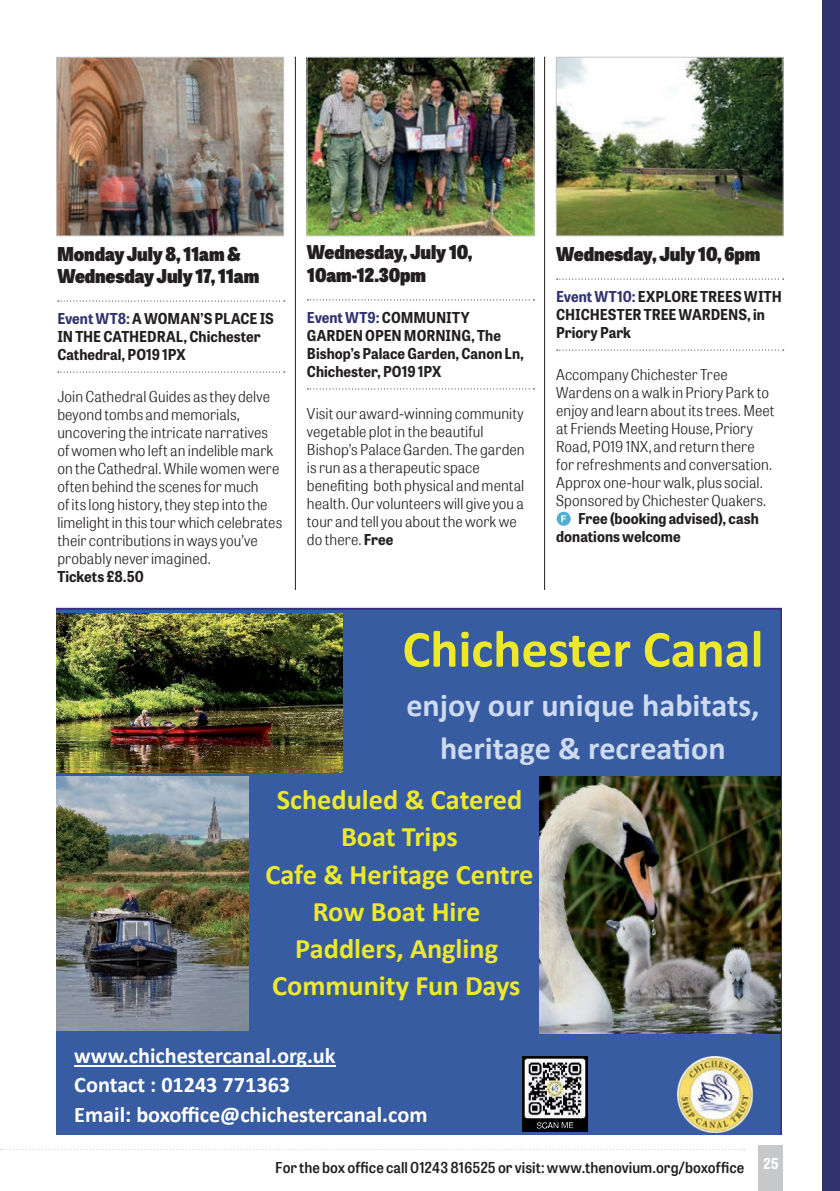
<style>
.page{position:relative;width:840px;height:1191px;background:#fff}
.page>*{position:absolute;margin:0;border:0;box-sizing:border-box;transform-origin:0 0}
.t1{font:700 52.4px "Calibri";color:#ede92a}
.t2{font:700 32.2px/42.6px "Calibri";color:#cddaef;text-align:center}
.t3{font:700 28.4px/37.2px "Calibri";color:#ede92a;text-align:center}
.t4{font:700 22.2px/29.2px "Calibri";letter-spacing:-.005em;color:#fff}
.t5{font:22.2px "Calibri";color:#231f20}
.t6{font:800 19px/22.8px "Tablet Gothic Narrow";letter-spacing:-.005em;color:#231f20}
.t7{font:300 15px/18px "Tablet Gothic Narrow W02";letter-spacing:.005em;color:#231f20}
.t8{font:700 15px/18px "Tablet Gothic Narrow";color:#231f20}
.t9{font:600 15px "Tablet Gothic Narrow W02";letter-spacing:.005em;color:#231f20}
.t10{font:700 15px "Tablet Gothic Narrow";color:#fff}
.s1{color:#31336e}
.s2{font-family:"Tablet Gothic Narrow";font-weight:700}
</style>
<div class="page">
<div style="left:758px;top:1145px;width:24px;height:46px;background:#c7c8ca"></div>
<svg style="left:0;top:1149px;width:744px;height:1px"></svg>
<hr style="left:544px;top:57px;width:1px;height:1077px;background:#231f20">
<hr style="left:295px;top:57px;width:1px;height:1077px;background:#231f20">
<div style="left:57px;top:590px;width:725px;height:544px;background:#fff"></div>
<div style="left:822px;top:0;width:17px;height:1191px;background:#31336e"></div>
<svg style="left:58px;top:300px;width:227px;height:1px"></svg>
<svg style="left:58px;top:371px;width:227px;height:1px"></svg>
<img style="left:58px;top:59px;width:224px;height:175px">
<div style="left:56px;top:57px;width:228px;height:179px;border:1px solid #c7c8ca"></div>
<svg style="left:307px;top:299px;width:227px;height:1px"></svg>
<svg style="left:307px;top:388px;width:227px;height:1px"></svg>
<img style="left:308px;top:59px;width:224px;height:175px">
<div style="left:306px;top:57px;width:228px;height:179px;border:1px solid #c7c8ca"></div>
<img style="left:557px;top:59px;width:224px;height:175px">
<div style="left:555px;top:57px;width:228px;height:179px;border:1px solid #c7c8ca"></div>
<svg style="left:556px;top:278px;width:227px;height:1px"></svg>
<svg style="left:556px;top:349px;width:227px;height:1px"></svg>
<div style="left:56px;top:608px;width:725px;height:526px;background:#375ca1"></div>
<hr style="left:74px;top:1065px;width:261px;height:2px;background:#fff">
<img style="left:522px;top:1056px;width:65px;height:76px">
<img style="left:677px;top:1056px;width:75px;height:76px">
<img style="left:56px;top:776px;width:193px;height:255px">
<img style="left:539px;top:776px;width:241px;height:258px">
<img style="left:56px;top:613px;width:286px;height:159px">
<p class="t6" style="left:307px;top:240px;width:167px">Wednesday, July 10,<br>10am-12.30pm</p>
<p class="t8" style="left:307px;top:308px;width:218px"><span class="s1">Event WT9:</span> COMMUNITY<br>GARDEN OPEN MORNING, The<br>Bishop’s Palace Garden, Canon Ln,<br>Chichester, PO19 1PX</p>
<p class="t7" style="left:307px;top:404px;width:219px">Visit our award-winning community vegetable plot in the beautiful<br>Bishop’s Palace Garden. The garden is run as a therapeutic space benefiting both physical and mental health. Our volunteers will give you a tour and tell you about the work we do there. <span class="s2">Free</span></p>
<p class="t6" style="left:57px;top:241px;width:203px">Monday July 8, 11am &amp;<br>Wednesday July 17, 11am</p>
<p class="t8" style="left:57px;top:309px;width:218px"><span class="s1">Event WT8:</span> A WOMAN’S PLACE IS<br>IN THE CATHEDRAL, Chichester<br>Cathedral, PO19 1PX</p>
<p class="t7" style="left:57px;top:388px;width:226px">Join Cathedral Guides as they delve beyond tombs and memorials, uncovering the intricate narratives of women who left an indelible mark on the Cathedral. While women were often behind the scenes for much<br>of its long history, they step into the limelight in this tour which celebrates their contributions in ways you’ve probably never imagined.</p>
<p class="t8" style="left:57px;top:567px;width:88px">Tickets £8.50</p>
<h3 class="t5" style="left:13px;top:539px;width:350px">LANDSCAPE Half Page 128mm x 93mm</h3>
<p class="t6" style="left:556px;top:242px;width:206px">Wednesday, July 10, 6pm</p>
<p class="t8" style="left:556px;top:287px;width:227px"><span class="s1">Event WT10:</span> EXPLORE TREES WITH<br>CHICHESTER TREE WARDENS, in<br>Priory Park</p>
<p class="t7" style="left:556px;top:366px;width:220px">Accompany Chichester Tree Wardens on a walk in Priory Park to enjoy and learn about its trees. Meet at Friends Meeting House, Priory Road, PO19 1NX, and return there for refreshments and conversation.<br>Approx one-hour walk, plus social.<br>Sponsored by Chichester Quakers.</p>
<p class="t8" style="left:556px;top:509px;width:204px;text-indent:22px">Free (booking advised), cash donations welcome</p>
<h1 class="t1" style="left:402px;top:612px;width:362px">Chichester Canal</h1>
<h2 class="t2" style="left:406px;top:684px;width:354px">enjoy our unique habitats, heritage &amp; recreation</h2>
<h3 class="t3" style="left:265px;top:780px;width:269px">Scheduled &amp; Catered<br>Boat Trips<br>Cafe &amp; Heritage Centre<br>Row Boat Hire<br>Paddlers, Angling<br>Community Fun Days</h3>
<h3 class="t4" style="left:74px;top:1040px;width:354px">www.chichestercanal.org.uk<br>Contact : 01243 771363<br>Email: boxoffice@chichestercanal.com</h3>
<p class="t9" style="left:275px;top:1158px;width:470px">For the box office call 01243 816525 or visit: www.thenovium.org/boxoffice</p>
<p class="t10" style="left:762px;top:1152px;width:17px">25</p>
</div>
